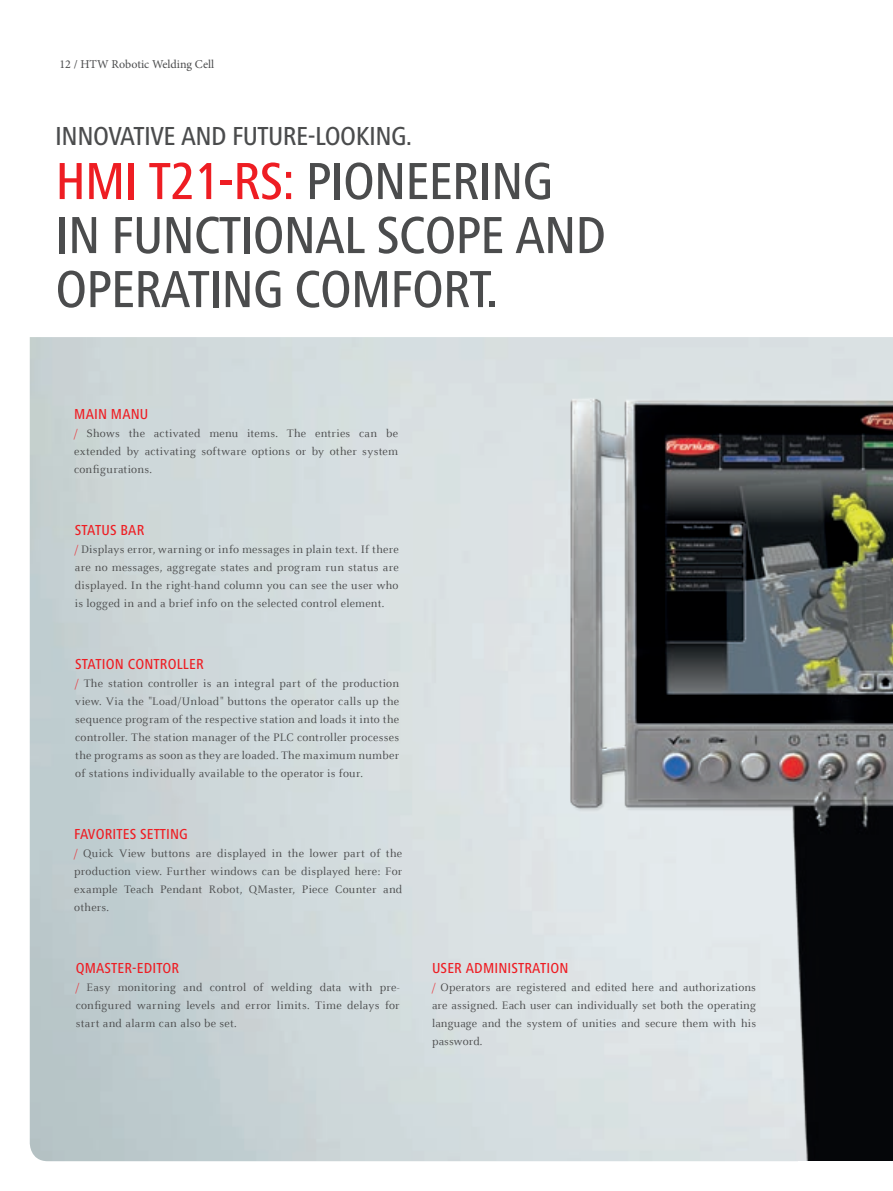
<style>
.page{position:relative;width:893px;height:1191px;background:#fff}
.page>*{position:absolute;margin:0;border:0;box-sizing:border-box;transform-origin:0 0}
.t1{font:500 condensed 54px/54px "Frutiger Next LTW1 G";letter-spacing:-.02em;color:#4b4c4d}
.t2{font:500 condensed 27px "Frutiger Next LTW1 G";letter-spacing:-.02em;color:#4b4c4d}
.t3{font:500 condensed 15px "Frutiger Next LTW1 G";letter-spacing:.01em;color:#ee1d23}
.t4{font:12px/18px "Celeste Offc Pro";letter-spacing:.015em;color:#4b4c4d;text-align:justify}
.t5{font:12px "Minion Pro";color:#4b4c4d}
.s1{color:#ee1d23}
</style>
<div class="page">
<img style="left:554px;top:354px;width:339px;height:807px">
<p class="t5" style="left:60px;top:56px;width:156px">12 / HTW Robotic Welding Cell</p>
<h2 class="t2" style="left:55px;top:121px;width:359px">INNOVATIVE AND FUTURE-LOOKING.</h2>
<h1 class="t1" style="left:55px;top:154px;width:552px"><span class="s1">HMI T21-RS:</span> PIONEERING<br>IN FUNCTIONAL SCOPE AND<br>OPERATING COMFORT.</h1>
<p class="t3" style="left:74px;top:405px;width:76px">MAIN MANU</p>
<p class="t4" style="left:74px;top:424px;width:325px"><span class="s1">/</span> Shows the activated menu items. The entries can be extended by activating software options or by other system configurations.</p>
<p class="t3" style="left:75px;top:521px;width:71px">STATUS BAR</p>
<p class="t4" style="left:75px;top:540px;width:325px"><span class="s1">/</span> Displays error, warning or info messages in plain text. If there are no messages, aggregate states and program run status are displayed. In the right-hand column you can see the user who is logged in and a brief info on the selected control element.</p>
<p class="t3" style="left:75px;top:655px;width:130px">STATION CONTROLLER</p>
<p class="t4" style="left:75px;top:674px;width:325px"><span class="s1">/</span> The station controller is an integral part of the production view. Via the "Load/Unload" buttons the operator calls up the sequence program of the respective station and loads it into the controller. The station manager of the PLC controller processes the programs as soon as they are loaded. The maximum number of stations individually available to the operator is four.</p>
<p class="t3" style="left:74px;top:825px;width:115px">FAVORITES SETTING</p>
<p class="t4" style="left:74px;top:844px;width:329px"><span class="s1">/</span> Quick View buttons are displayed in the lower part of the production view. Further windows can be displayed here: For example Teach Pendant Robot, QMaster, Piece Counter and others.</p>
<p class="t3" style="left:76px;top:959px;width:105px">QMASTER-EDITOR</p>
<p class="t4" style="left:76px;top:977px;width:325px"><span class="s1">/</span> Easy monitoring and control of welding data with pre&shy;configured warning levels and error limits. Time delays for start and alarm can also be set.</p>
<p class="t3" style="left:432px;top:959px;width:138px">USER ADMINISTRATION</p>
<p class="t4" style="left:432px;top:977px;width:326px"><span class="s1">/</span> Operators are registered and edited here and authorizations are assigned. Each user can individually set both the operating language and the system of unities and secure them with his password.</p>
</div>
